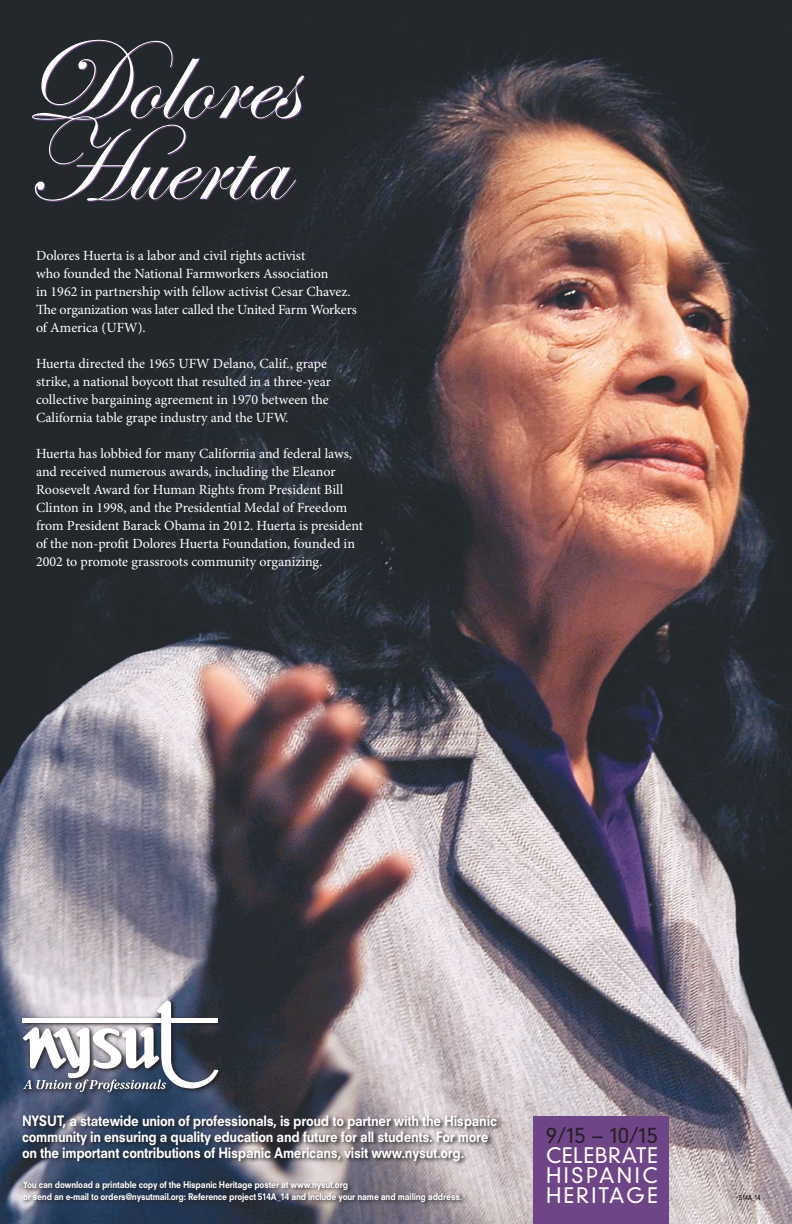
<style>
.page{position:relative;width:792px;height:1224px;background:#fff}
.page>*{position:absolute;margin:0;border:0;box-sizing:border-box;transform-origin:0 0}
.t1{font:118px "Edwardian Script ITC";color:#fff}
.t2{font:300 20.7px/19.8px "DIN Neuzeit Grotesk Std";letter-spacing:.09em;color:#fff;text-align:justify}
.t3{font:300 20.7px "DIN Neuzeit Grotesk Std";color:#231f20}
.t4{font:14px/18px "Minion Pro";color:#fff}
.t5{font:800 14px/16px "Neuzeit SLT Std";letter-spacing:-.02em;color:#fff;scale:.9 1}
.t6{font:800 9px/12px "Neuzeit SLT Std";letter-spacing:-.02em;color:#fff;scale:.9 1}
.t7{font:condensed 7px "Helvetica Neue LT Std";letter-spacing:-.04em;color:#000}
</style>
<div class="page">
<img style="left:0;top:0;width:792px;height:1224px">
<svg style="left:20px;top:998px;width:204px;height:100px;background:#4f5970"></svg>
<svg style="left:23px;top:1000px;width:196px;height:92px"></svg>
<div style="left:534px;top:1117px;width:135px;height:107px;background:#6e4586"></div>
<svg style="left:20px;top:1113px;width:482px;height:54px;background:#5f616d"></svg>
<svg style="left:21px;top:1179px;width:446px;height:28px;background:#545867"></svg>
<h1 class="t1" style="left:25px;top:17px;width:274px">Dolores</h1>
<h1 class="t1" style="left:25px;top:98px;width:262px">Huerta</h1>
<p class="t4" style="left:36px;top:247px;width:322px">Dolores Huerta is a labor and civil rights activist<br>who founded the National Farmworkers Association<br>in 1962 in partnership with fellow activist Cesar Chavez.<br>The organization was later called the United Farm Workers of America (UFW).</p>
<p class="t4" style="left:36px;top:355px;width:296px">Huerta directed the 1965 UFW Delano, Calif., grape strike, a national boycott that resulted in a three-year collective bargaining agreement in 1970 between the California table grape industry and the UFW.</p>
<p class="t4" style="left:36px;top:445px;width:329px">Huerta has lobbied for many California and federal laws, and received numerous awards, including the Eleanor Roosevelt Award for Human Rights from President Bill Clinton in 1998, and the Presidential Medal of Freedom from President Barack Obama in 2012. Huerta is president of the non-profit Dolores Huerta Foundation, founded in 2002 to promote grassroots community organizing.</p>
<p class="t5" style="left:22px;top:1113px;width:529px">NYSUT, a statewide union of professionals, is proud to partner with the Hispanic community in ensuring a quality education and future for all students. For more on the important contributions of Hispanic Americans, visit www.nysut.org.</p>
<p class="t6" style="left:23px;top:1179px;width:489px">You can download a printable copy of the Hispanic Heritage poster at www.nysut.org<br>or send an e-mail to orders@nysutmail.org: Reference project 514A_14 and include your name and mailing address.</p>
<h2 class="t3" style="left:546px;top:1123px;width:113px">9/15 – 10/15</h2>
<h2 class="t2" style="left:546px;top:1146px;width:113px">CELEBRATE HISPANIC HERITAGE</h2>
<p class="t7" style="left:739px;top:1194px;width:23px">514A_14</p>
</div>
